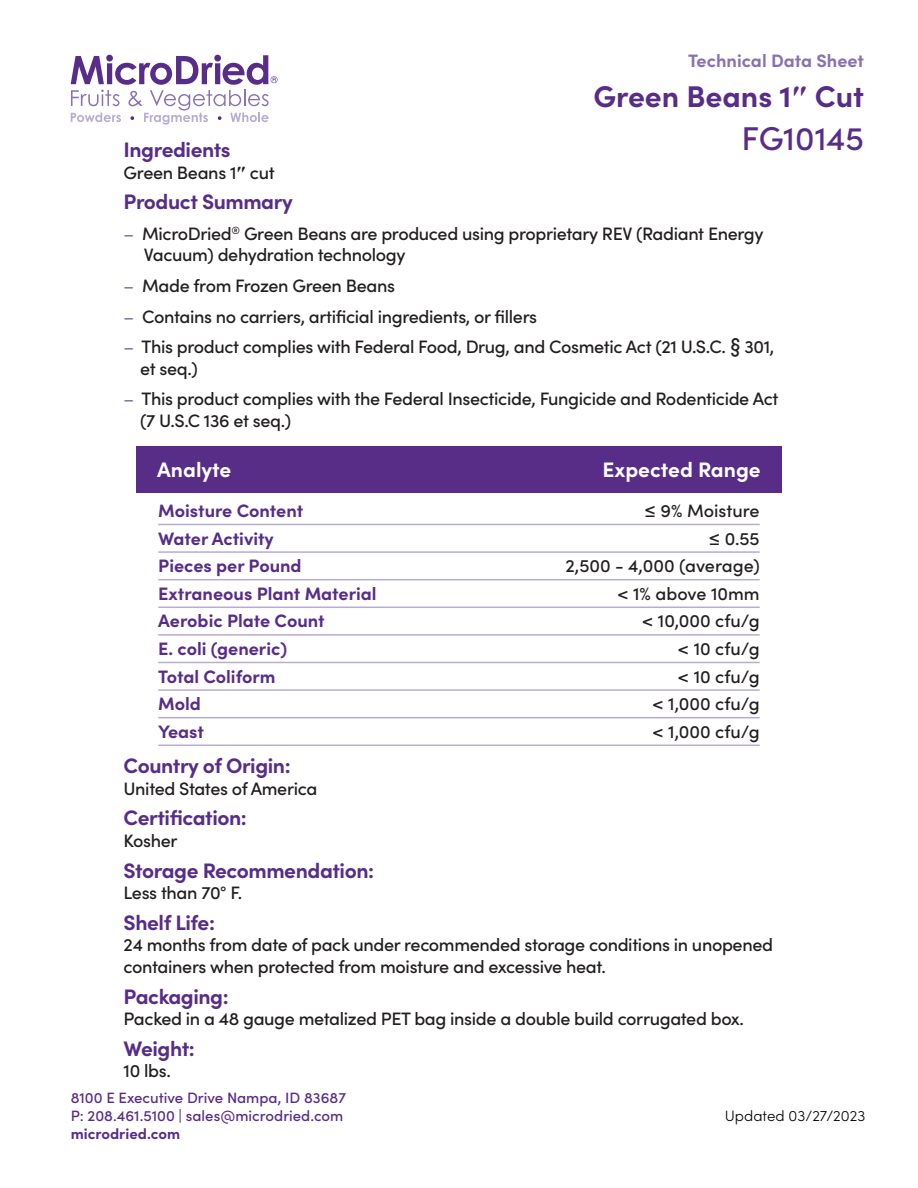
<style>
.page{position:relative;width:918px;height:1188px;background:#fff}
.page>*{position:absolute;margin:0;border:0;box-sizing:border-box;transform-origin:0 0}
.t1{font:500 33px "Sofia Pro";color:#572d88}
.t2{font:700 30px "Sofia Pro";color:#572d88}
.t3{font:700 21px "Sofia Pro";letter-spacing:-.02em;color:#572d88}
.t4{font:700 21px "Sofia Pro";color:#fff}
.t5{font:500 18px/21.6px "Sofia Pro";letter-spacing:-.02em;color:#231f20}
.t6{font:700 18px "Sofia Pro";color:#572d88}
.t7{font:500 18px "Sofia Pro";color:#231f20}
.t8{font:700 18px "Sofia Pro";color:#8872af}
.t9{font:500 15px/18px "Sofia Pro";color:#572d88}
.t10{font:300 15px "Sofia Pro";color:#020304}
.t11{font:700 15px "Sofia Pro";color:#572d88}
.s1{font-family:"Times New Roman"}
.s2{font-family:"Times New Roman";font-weight:700}
.s3{color:#8872af}
.s4{font-family:"Futura"}
</style>
<div class="page">
<svg style="left:71px;top:55px;width:207px;height:70px"></svg>
<div style="left:136px;top:446px;width:646px;height:47px;background:#572d88"></div>
<hr style="left:158px;top:524px;width:602px;height:1px;background:#b8acd2">
<hr style="left:158px;top:551px;width:602px;height:2px;background:#b8acd2">
<hr style="left:158px;top:579px;width:602px;height:1px;background:#b8acd2">
<hr style="left:158px;top:607px;width:602px;height:1px;background:#b8acd2">
<hr style="left:158px;top:634px;width:602px;height:2px;background:#b8acd2">
<hr style="left:158px;top:662px;width:602px;height:1px;background:#b8acd2">
<hr style="left:158px;top:689px;width:602px;height:2px;background:#b8acd2">
<hr style="left:158px;top:717px;width:602px;height:1px;background:#b8acd2">
<hr style="left:158px;top:745px;width:602px;height:1px;background:#b8acd2">
<p class="t8" style="left:688px;top:47px;width:177px">Technical Data Sheet</p>
<p class="t2" style="left:593px;top:73px;width:272px">Green Beans 1<span class="s1">″</span> Cut</p>
<p class="t1" style="left:742px;top:114px;width:124px">FG10145</p>
<p class="t3" style="left:124px;top:133px;width:108px">Ingredients</p>
<p class="t5" style="left:124px;top:160px;width:152px">Green Beans 1<span class="s2">″</span> cut</p>
<p class="t3" style="left:124px;top:186px;width:171px">Product Summary</p>
<p class="t5" style="left:124px;top:222px;width:641px"><span class="s3">–</span> MicroDried<sup>®</sup> Green Beans are produced using proprietary REV (Radiant Energy</p>
<p class="t5" style="left:144px;top:243px;width:263px">Vacuum) dehydration technology</p>
<p class="t5" style="left:124px;top:274px;width:273px"><span class="s3">–</span> Made from Frozen Green Beans</p>
<p class="t5" style="left:124px;top:304px;width:415px"><span class="s3">–</span> Contains no carriers, artificial ingredients, or fillers</p>
<p class="t5" style="left:124px;top:335px;width:652px"><span class="s3">–</span> This product complies with Federal Food, Drug, and Cosmetic Act (21 U.S.C. <span class="s4">§</span> 301,</p>
<p class="t5" style="left:140px;top:357px;width:59px">et seq.)</p>
<p class="t5" style="left:124px;top:387px;width:656px"><span class="s3">–</span> This product complies with the Federal Insecticide, Fungicide and Rodenticide Act</p>
<p class="t5" style="left:140px;top:409px;width:153px">(7 U.S.C 136 et seq.)</p>
<p class="t4" style="left:157px;top:454px;width:76px">Analyte</p>
<p class="t4" style="left:602px;top:454px;width:160px">Expected Range</p>
<p class="t6" style="left:158px;top:497px;width:146px">Moisture Content</p>
<p class="t7" style="left:645px;top:497px;width:117px">≤ 9% Moisture</p>
<p class="t6" style="left:158px;top:524px;width:117px">Water Activity</p>
<p class="t5" style="left:709px;top:526px;width:52px">≤ 0.55</p>
<p class="t6" style="left:158px;top:552px;width:145px">Pieces per Pound</p>
<p class="t7" style="left:566px;top:553px;width:196px">2,500 - 4,000 (average)</p>
<p class="t6" style="left:158px;top:580px;width:220px">Extraneous Plant Material</p>
<p class="t7" style="left:617px;top:580px;width:144px">&lt; 1% above 10mm</p>
<p class="t6" style="left:158px;top:607px;width:168px">Aerobic Plate Count</p>
<p class="t5" style="left:642px;top:609px;width:119px">&lt; 10,000 cfu/g</p>
<p class="t6" style="left:158px;top:635px;width:130px">E. coli (generic)</p>
<p class="t5" style="left:678px;top:637px;width:83px">&lt; 10 cfu/g</p>
<p class="t6" style="left:158px;top:662px;width:119px">Total Coliform</p>
<p class="t5" style="left:678px;top:664px;width:83px">&lt; 10 cfu/g</p>
<p class="t6" style="left:158px;top:690px;width:44px">Mold</p>
<p class="t5" style="left:652px;top:692px;width:109px">&lt; 1,000 cfu/g</p>
<p class="t6" style="left:158px;top:718px;width:47px">Yeast</p>
<p class="t5" style="left:652px;top:720px;width:109px">&lt; 1,000 cfu/g</p>
<p class="t3" style="left:124px;top:750px;width:169px">Country of Origin:</p>
<p class="t5" style="left:124px;top:777px;width:195px">United States of America</p>
<p class="t3" style="left:124px;top:802px;width:125px">Certification:</p>
<p class="t5" style="left:124px;top:829px;width:56px">Kosher</p>
<p class="t3" style="left:124px;top:854px;width:252px">Storage Recommendation:</p>
<p class="t5" style="left:124px;top:881px;width:120px">Less than 70° F.</p>
<p class="t3" style="left:124px;top:906px;width:93px">Shelf Life:</p>
<p class="t5" style="left:124px;top:933px;width:651px">24 months from date of pack under recommended storage conditions in unopened containers when protected from moisture and excessive heat.</p>
<p class="t3" style="left:124px;top:980px;width:107px">Packaging:</p>
<p class="t5" style="left:124px;top:1007px;width:622px">Packed in a 48 gauge metalized PET bag inside a double build corrugated box.</p>
<p class="t3" style="left:124px;top:1032px;width:73px">Weight:</p>
<p class="t5" style="left:124px;top:1059px;width:49px">10 lbs.</p>
<p class="t9" style="left:71px;top:1088px;width:277px">8100 E Executive Drive Nampa, ID 83687<br>P: 208.461.5100 | sales@microdried.com</p>
<p class="t11" style="left:71px;top:1122px;width:111px">microdried.com</p>
<p class="t10" style="left:725px;top:1105px;width:142px">Updated 03/27/2023</p>
</div>
